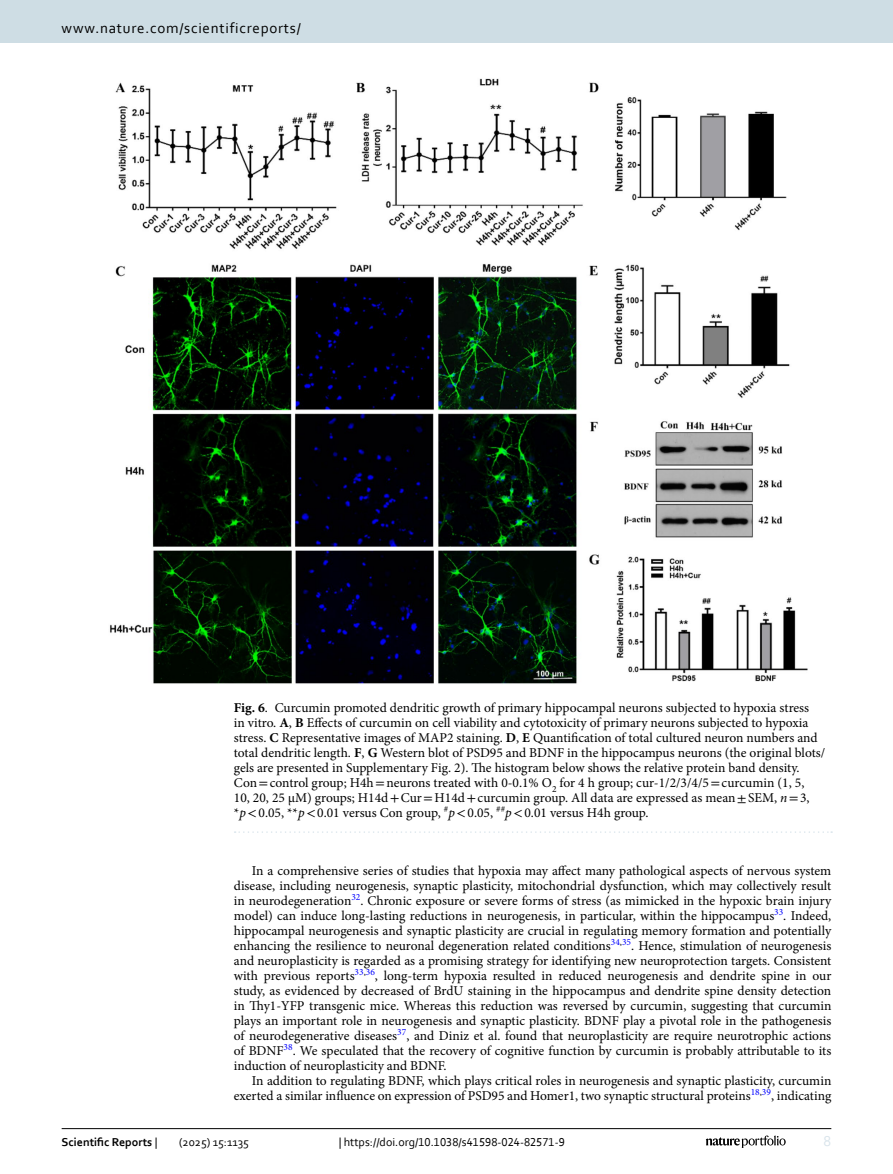
<style>
.page{position:relative;width:893px;height:1174px;background:#fff}
.page>*{position:absolute;margin:0;border:0;box-sizing:border-box;transform-origin:0 0}
.t1{font:15px "Corbel";letter-spacing:.05em;color:#000}
.t2{font:15px "Corbel";color:#d9e4eb}
.Body_Text_Indent{font:13.5px/15px "Minion Pro";color:#000;text-align:justify}
.Figure_Caption{font:13.5px/15px "Minion Pro";color:#000}
.t3{font:12px "Corbel";color:#000}
.t4{font:700 12px "Corbel";color:#000}
.s1{font-weight:700}
.s2{font-family:"STIX"}
.s3{font-style:italic}
.s4{font-weight:400}
</style>
<div class="page">
<img style="left:110px;top:78px;width:698px;height:606px">
<svg style="left:235px;top:831px;width:597px;height:2px"></svg>
<hr style="left:62px;top:1128px;width:769px;height:1px;background:#000">
<svg style="left:706px;top:1135px;width:80px;height:12px"></svg>
<div style="left:0;top:0;width:893px;height:43px;background:#cedde4"></div>
<p class="t1" style="left:62px;top:18px;width:241px">www.nature.com/scientificreports/</p>
<p class="Figure_Caption" style="left:234px;top:700px;width:593px"><span class="s1">Fig. 6</span>. Curcumin promoted dendritic growth of primary hippocampal neurons subjected to hypoxia stress<br>in vitro. <span class="s1">A</span>, <span class="s1">B</span> Effects of curcumin on cell viability and cytotoxicity of primary neurons subjected to hypoxia stress. <span class="s1">C</span> Representative images of MAP2 staining. <span class="s1">D</span>, <span class="s1">E</span> Quantification of total cultured neuron numbers and total dendritic length. <span class="s1">F</span>, <span class="s1">G</span> Western blot of PSD95 and BDNF in the hippocampus neurons (the original blots/ gels are presented in Supplementary Fig. 2). The histogram below shows the relative protein band density.<br>Con<span class="s2">=</span>control group; H4h<span class="s2">=</span>neurons treated with 0-0.1% O<sub>2</sub> for 4 h group; cur-1/2/3/4/5<span class="s2">=</span>curcumin (1, 5,<br>10, 20, 25 µM) groups; H14d<span class="s2">+</span>Cur<span class="s2">=</span>H14d<span class="s2">+</span>curcumin group. All data are expressed as mean<span class="s2">±</span>SEM, <span class="s3">n</span><span class="s2">=</span>3, *<span class="s3">p</span><span class="s2">&lt;</span>0.05, **<span class="s3">p</span><span class="s2">&lt;</span>0.01 versus Con group, <sup>#</sup><span class="s3">p</span><span class="s2">&lt;</span>0.05, <sup>##</sup><span class="s3">p</span><span class="s2">&lt;</span>0.01 versus H4h group.</p>
<p class="Body_Text_Indent" style="left:234px;top:863px;width:599px;text-indent:18px">In a comprehensive series of studies that hypoxia may affect many pathological aspects of nervous system disease, including neurogenesis, synaptic plasticity, mitochondrial dysfunction, which may collectively result in neurodegeneration<sup>32</sup>. Chronic exposure or severe forms of stress (as mimicked in the hypoxic brain injury model) can induce long-lasting reductions in neurogenesis, in particular, within the hippocampus<sup>33</sup>. Indeed, hippocampal neurogenesis and synaptic plasticity are crucial in regulating memory formation and potentially enhancing the resilience to neuronal degeneration related conditions<sup>34</sup><sup>,</sup><sup>35</sup>. Hence, stimulation of neurogenesis and neuroplasticity is regarded as a promising strategy for identifying new neuroprotection targets. Consistent with previous reports<sup>33</sup><sup>,</sup><sup>36</sup>, long-term hypoxia resulted in reduced neurogenesis and dendrite spine in our study, as evidenced by decreased of BrdU staining in the hippocampus and dendrite spine density detection in Thy1-YFP transgenic mice. Whereas this reduction was reversed by curcumin, suggesting that curcumin plays an important role in neurogenesis and synaptic plasticity. BDNF play a pivotal role in the pathogenesis of neurodegenerative diseases<sup>37</sup>, and Diniz et al. found that neuroplasticity are require neurotrophic actions of BDNF<sup>38</sup>. We speculated that the recovery of cognitive function by curcumin is probably attributable to its induction of neuroplasticity and BDNF.</p>
<p class="Body_Text_Indent" style="left:234px;top:1073px;width:599px;text-align:right">In addition to regulating BDNF, which plays critical roles in neurogenesis and synaptic plasticity, curcumin exerted a similar influence on expression of PSD95 and Homer1, two synaptic structural proteins<sup>18</sup><sup>,</sup><sup>39</sup>, indicating</p>
<p class="t4" style="left:62px;top:1134px;width:97px">Scientific Reports <span class="s4">|</span></p>
<p class="t3" style="left:179px;top:1134px;width:72px">(2025) 15:1135</p>
<p class="t3" style="left:339px;top:1134px;width:228px">| https://doi.org/10.1038/s41598-024-82571-9</p>
<p class="t2" style="left:824px;top:1132px;width:9px">8</p>
</div>
